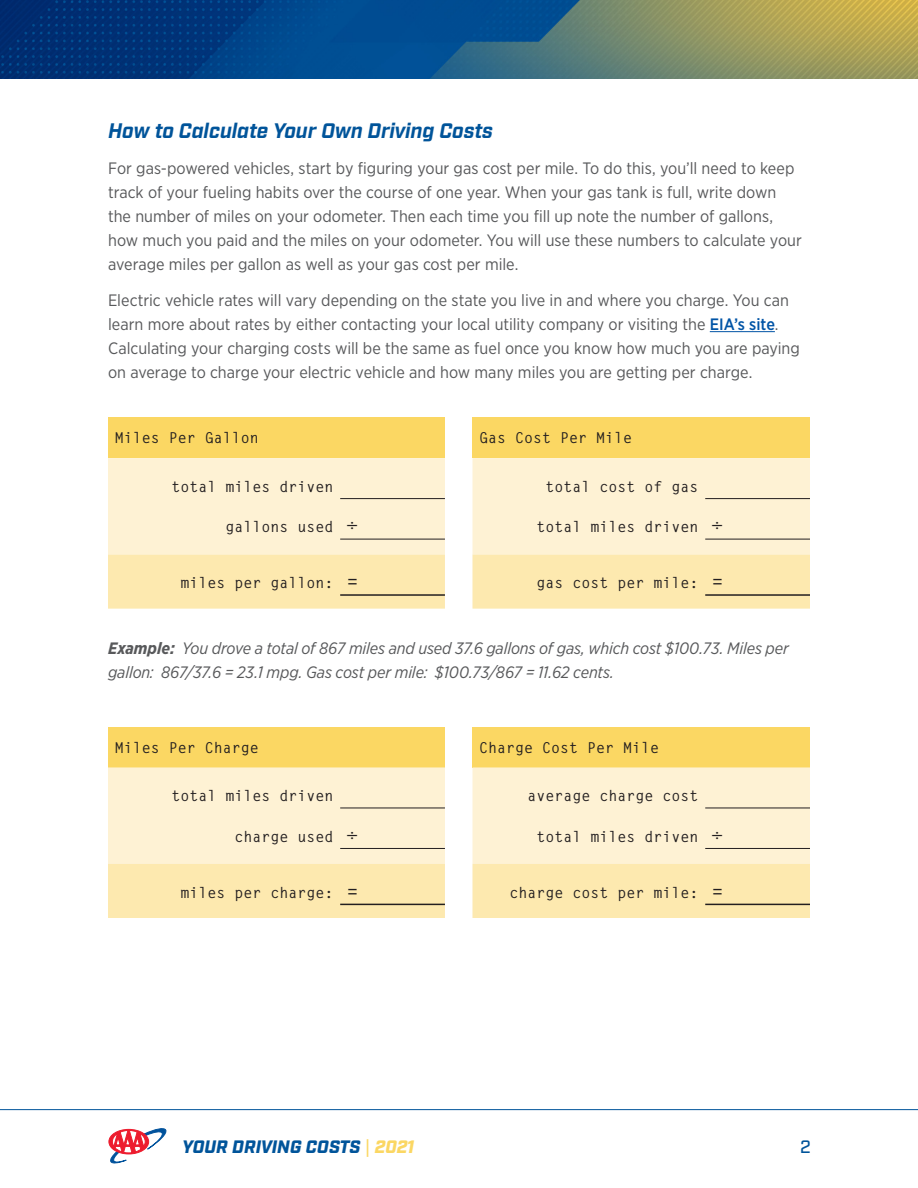
<style>
.page{position:relative;width:918px;height:1188px;background:#fff}
.page>*{position:absolute;margin:0;border:0;box-sizing:border-box;transform-origin:0 0}
.t1{font:italic 700 21px "Industry";letter-spacing:-.005em;color:#00549a}
.t2{font:italic 900 18px "Industry";color:#00549a}
.t3{font:500 18px "Industry";color:#00549a}
.t4{font:16.5px/24px "Gotham Narrow";color:#58595b}
.t5{font:italic 16.5px/24px "Gotham Narrow";letter-spacing:-.01em;color:#58595b}
.t6{font:700 15px "Letter Gothic Std";color:#231f20}
.s1{font-weight:500;color:#0054a6}
.s2{font-size:18px}
.s3{font-family:"Gotham";font-weight:400;font-size:18px}
.s4{font-weight:700}
.s5{font-weight:500;font-style:normal;color:#fbd763}
.s6{color:#fbd763}
</style>
<div class="page">
<svg style="left:109px;top:1128px;width:58px;height:36px"></svg>
<hr style="left:0;top:1109px;width:918px;height:1px;background:#00549a">
<img style="left:0;top:0;width:918px;height:78px">
<hr style="left:710px;top:331px;width:65px;height:1px;background:#0054a6">
<div style="left:108px;top:418px;width:337px;height:40px;background:#fbd763"></div>
<svg style="left:108px;top:458px;width:337px;height:151px;background:#fdeec6"></svg>
<hr style="left:340px;top:498px;width:105px;height:1px;background:#231f20">
<hr style="left:340px;top:539px;width:105px;height:1px;background:#231f20">
<hr style="left:340px;top:594px;width:105px;height:2px;background:#231f20">
<div style="left:108px;top:727px;width:337px;height:40px;background:#fbd763"></div>
<svg style="left:108px;top:767px;width:337px;height:151px;background:#fdeec6"></svg>
<hr style="left:340px;top:808px;width:105px;height:1px;background:#231f20">
<hr style="left:340px;top:848px;width:105px;height:1px;background:#231f20">
<hr style="left:340px;top:904px;width:105px;height:1px;background:#231f20">
<div style="left:472px;top:418px;width:338px;height:40px;background:#fbd763"></div>
<svg style="left:472px;top:458px;width:338px;height:151px;background:#fdeec6"></svg>
<hr style="left:705px;top:498px;width:105px;height:1px;background:#231f20">
<hr style="left:705px;top:539px;width:105px;height:1px;background:#231f20">
<hr style="left:705px;top:594px;width:105px;height:2px;background:#231f20">
<div style="left:472px;top:727px;width:338px;height:40px;background:#fbd763"></div>
<svg style="left:472px;top:767px;width:338px;height:151px;background:#fdeec6"></svg>
<hr style="left:705px;top:808px;width:105px;height:1px;background:#231f20">
<hr style="left:705px;top:848px;width:105px;height:1px;background:#231f20">
<hr style="left:705px;top:904px;width:105px;height:1px;background:#231f20">
<p class="t1" style="left:108px;top:118px;width:386px">How to Calculate Your Own Driving Costs</p>
<p class="t4" style="left:108px;top:156px;width:695px">For gas-powered vehicles, start by figuring your gas cost per mile. To do this, you’ll need to keep track of your fueling habits over the course of one year. When your gas tank is full, write down the number of miles on your odometer. Then each time you fill up note the number of gallons, how much you paid and the miles on your odometer. You will use these numbers to calculate your average miles per gallon as well as your gas cost per mile.</p>
<p class="t4" style="left:108px;top:288px;width:693px">Electric vehicle rates will vary depending on the state you live in and where you charge. You can learn more about rates by either contacting your local utility company or visiting the <span class="s1">EIA’s site</span>.<br>Calculating your charging costs will be the same as fuel once you know how much you are paying on average to charge your electric vehicle and how many miles you are getting per charge.</p>
<p class="t6" style="left:115px;top:429px;width:145px">Miles Per Gallon</p>
<p class="t6" style="left:171px;top:477px;width:164px">total miles driven</p>
<p class="t6" style="left:225px;top:518px;width:134px">gallons used <span class="s2">÷</span></p>
<p class="t6" style="left:180px;top:574px;width:180px">miles per gallon: <span class="s3">=</span></p>
<p class="t6" style="left:479px;top:429px;width:154px">Gas Cost Per Mile</p>
<p class="t6" style="left:545px;top:477px;width:154px">total cost of gas</p>
<p class="t6" style="left:536px;top:518px;width:188px">total miles driven <span class="s2">÷</span></p>
<p class="t6" style="left:536px;top:574px;width:189px">gas cost per mile: <span class="s3">=</span></p>
<p class="t5" style="left:108px;top:636px;width:682px"><span class="s4">Example:</span> You drove a total of 867 miles and used 37.6 gallons of gas, which cost $100.73. Miles per gallon: 867/37.6 = 23.1 mpg. Gas cost per mile: $100.73/867 = 11.62 cents.</p>
<p class="t6" style="left:115px;top:738px;width:145px">Miles Per Charge</p>
<p class="t6" style="left:171px;top:787px;width:164px">total miles driven</p>
<p class="t6" style="left:234px;top:827px;width:125px">charge used <span class="s2">÷</span></p>
<p class="t6" style="left:180px;top:883px;width:180px">miles per charge: <span class="s3">=</span></p>
<p class="t6" style="left:479px;top:738px;width:181px">Charge Cost Per Mile</p>
<p class="t6" style="left:527px;top:787px;width:173px">average charge cost</p>
<p class="t6" style="left:536px;top:827px;width:188px">total miles driven <span class="s2">÷</span></p>
<p class="t6" style="left:509px;top:883px;width:216px">charge cost per mile: <span class="s3">=</span></p>
<p class="t2" style="left:182px;top:1136px;width:234px">YOUR DRIVING COSTS <span class="s5">|</span> <span class="s6">2021</span></p>
<p class="t3" style="left:800px;top:1136px;width:12px">2</p>
</div>
